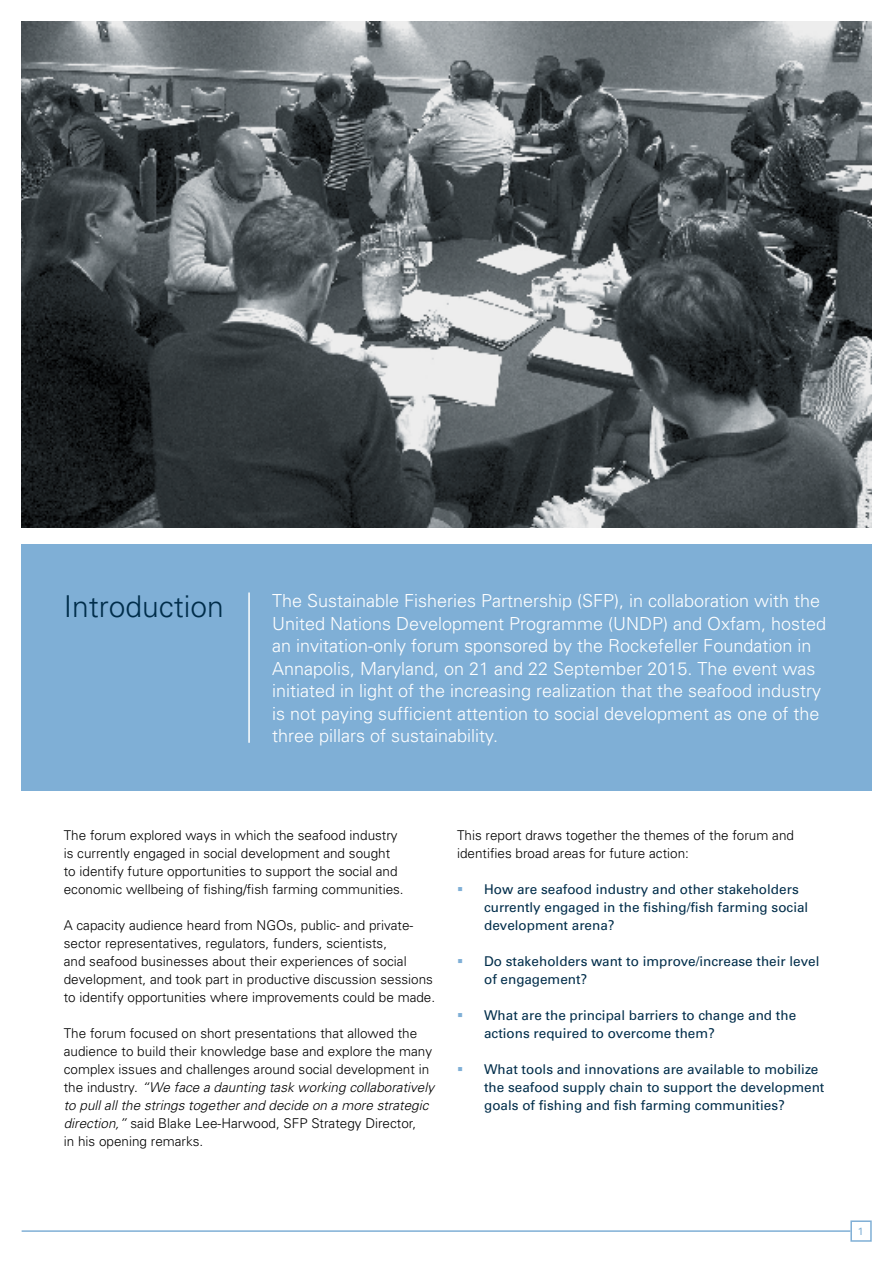
<style>
.page{position:relative;width:893px;height:1263px;background:#fff}
.page>*{position:absolute;margin:0;border:0;box-sizing:border-box;transform-origin:0 0}
.t1{font:300 30px "Univers";color:#002d4a}
.t2{font:300 18px/22.5px "Univers";color:#fff}
.t3{font:300 13.5px/18px "Univers";color:#000}
.t4{font:13.5px/18px "Univers LT Std";color:#002d4a}
.t5{font:10.5px "Univers LT Std";color:#7fafd6}
.s1{font-style:italic}
</style>
<div class="page">
<div style="left:21px;top:544px;width:851px;height:247px;background:#7fafd6"></div>
<hr style="left:22px;top:1230px;width:828px;height:2px;background:#7fafd6">
<hr style="left:248px;top:592px;width:2px;height:151px;background:#fff">
<div style="left:850px;top:1220px;width:22px;height:22px;border:2px solid #7fafd6"></div>
<img style="left:21px;top:21px;width:851px;height:506px">
<h1 class="t1" style="left:64px;top:588px;width:162px">Introduction</h1>
<p class="t2" style="left:272px;top:589px;width:556px">The Sustainable Fisheries Partnership (SFP), in collaboration with the United Nations Development Programme (UNDP) and Oxfam, hosted an invitation-only forum sponsored by the Rockefeller Foundation in Annapolis, Maryland, on 21 and 22 September 2015. The event was initiated in light of the increasing realization that the seafood industry is not paying sufficient attention to social development as one of the three pillars of sustainability.</p>
<p class="t3" style="left:64px;top:826px;width:341px">The forum explored ways in which the seafood industry is currently engaged in social development and sought to identify future opportunities to support the social and economic wellbeing of fishing/fish farming communities.</p>
<p class="t3" style="left:64px;top:916px;width:373px">A capacity audience heard from NGOs, public- and private&shy;sector representatives, regulators, funders, scientists,<br>and seafood businesses about their experiences of social development, and took part in productive discussion sessions to identify opportunities where improvements could be made.</p>
<p class="t3" style="left:64px;top:1024px;width:372px">The forum focused on short presentations that allowed the audience to build their knowledge base and explore the many complex issues and challenges around social development in the industry. <span class="s1">“We face a daunting task working collaboratively to pull all the strings together and decide on a more strategic direction,”</span> said Blake Lee-Harwood, SFP Strategy Director,<br>in his opening remarks.</p>
<p class="t3" style="left:457px;top:826px;width:338px">This report draws together the themes of the forum and identifies broad areas for future action:</p>
<p class="t4" style="left:484px;top:880px;width:326px">How are seafood industry and other stakeholders currently engaged in the fishing/fish farming social development arena?</p>
<p class="t4" style="left:484px;top:952px;width:337px">Do stakeholders want to improve/increase their level of engagement?</p>
<p class="t4" style="left:484px;top:1006px;width:314px">What are the principal barriers to change and the actions required to overcome them?</p>
<p class="t4" style="left:484px;top:1060px;width:342px">What tools and innovations are available to mobilize the seafood supply chain to support the development goals of fishing and fish farming communities?</p>
<p class="t5" style="left:858px;top:1225px;width:7px">1</p>
</div>
